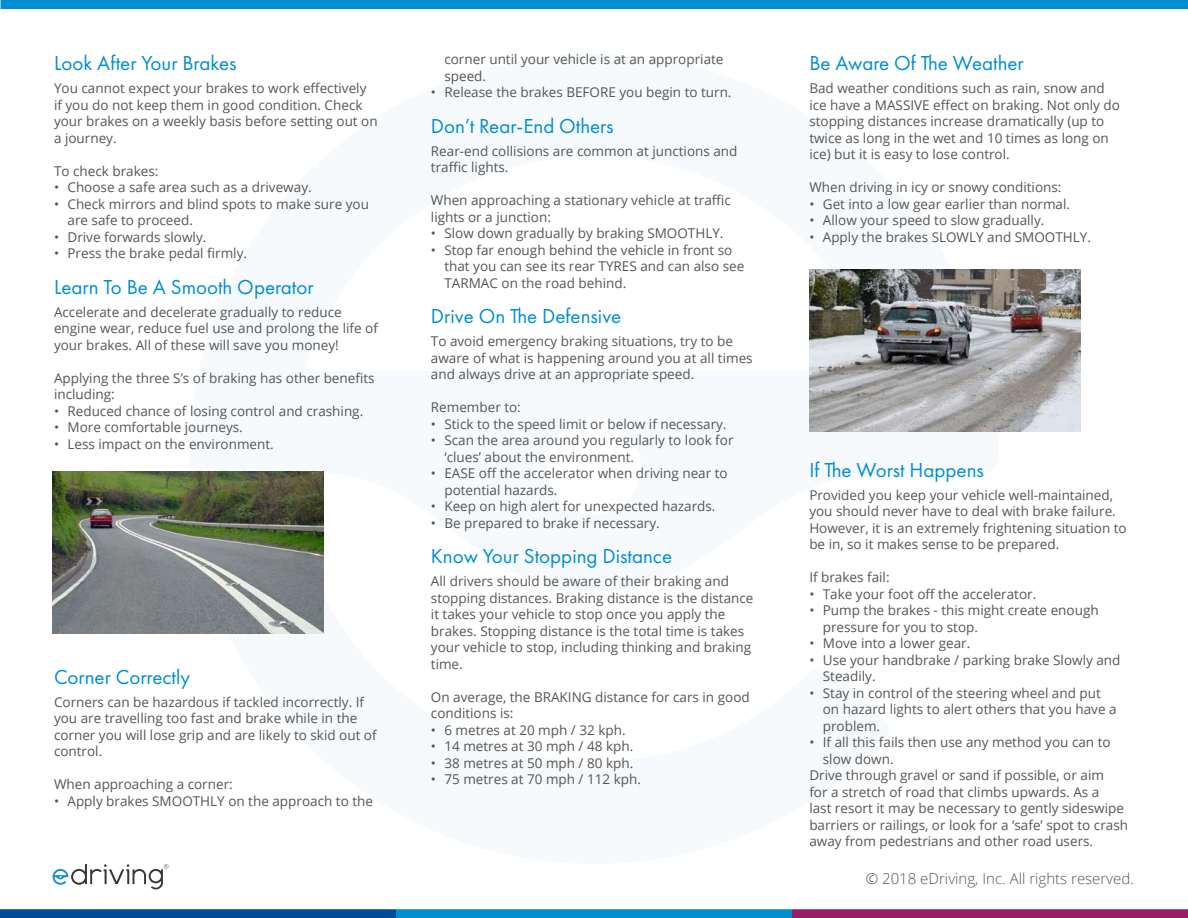
<style>
.page{position:relative;width:1188px;height:918px;background:#fff}
.page>*{position:absolute;margin:0;border:0;box-sizing:border-box;transform-origin:0 0}
.t1{font:21px "Futura PT";color:#008ed3}
.t2{font:300 15px "Open Sans";color:#545555}
.Body_Copy{font:13.5px/16.5px "Open Sans";color:#545555}
</style>
<div class="page">
<div style="left:0;top:909px;width:396px;height:9px;background:#004c97"></div>
<div style="left:396px;top:909px;width:396px;height:9px;background:#008ed3"></div>
<div style="left:792px;top:909px;width:396px;height:9px;background:#991e66"></div>
<div style="left:1px;top:0;width:1187px;height:9px;background:#008ed3"></div>
<svg style="left:52px;top:864px;width:117px;height:25px"></svg>
<img style="left:52px;top:471px;width:272px;height:162px">
<img style="left:809px;top:270px;width:271px;height:162px">
<p class="t1" style="left:54px;top:51px;width:184px">Look After Your Brakes</p>
<p class="Body_Copy" style="left:54px;top:80px;width:325px">You cannot expect your brakes to work effectively if you do not keep them in good condition. Check your brakes on a weekly basis before setting out on a journey.</p>
<p class="Body_Copy" style="left:54px;top:162px;width:106px">To check brakes:</p>
<p class="Body_Copy" style="left:54px;top:179px;width:259px">• Choose a safe area such as a driveway.</p>
<p class="Body_Copy" style="left:68px;top:195px;width:303px;text-indent:-14px">• Check mirrors and blind spots to make sure you are safe to proceed.</p>
<p class="Body_Copy" style="left:54px;top:228px;width:154px">• Drive forwards slowly.</p>
<p class="Body_Copy" style="left:54px;top:245px;width:195px">• Press the brake pedal firmly.</p>
<p class="t1" style="left:54px;top:274px;width:261px">Learn To Be A Smooth Operator</p>
<p class="Body_Copy" style="left:54px;top:303px;width:325px">Accelerate and decelerate gradually to reduce engine wear, reduce fuel use and prolong the life of your brakes. All of these will save you money!</p>
<p class="Body_Copy" style="left:54px;top:369px;width:322px">Applying the three S’s of braking has other benefits including:</p>
<p class="Body_Copy" style="left:54px;top:402px;width:311px">• Reduced chance of losing control and crashing.</p>
<p class="Body_Copy" style="left:54px;top:419px;width:190px">• More comfortable journeys.</p>
<p class="Body_Copy" style="left:54px;top:435px;width:221px">• Less impact on the environment.</p>
<p class="t1" style="left:54px;top:664px;width:138px">Corner Correctly</p>
<p class="Body_Copy" style="left:54px;top:693px;width:324px">Corners can be hazardous if tackled incorrectly. If you are travelling too fast and brake while in the corner you will lose grip and are likely to skid out of control.</p>
<p class="Body_Copy" style="left:54px;top:776px;width:180px">When approaching a corner:</p>
<p class="Body_Copy" style="left:54px;top:792px;width:320px">• Apply brakes SMOOTHLY on the approach to the</p>
<p class="Body_Copy" style="left:444px;top:51px;width:281px">corner until your vehicle is at an appropriate speed.</p>
<p class="Body_Copy" style="left:431px;top:84px;width:302px">• Release the brakes BEFORE you begin to turn.</p>
<p class="t1" style="left:431px;top:113px;width:184px">Don’t Rear-End Others</p>
<p class="Body_Copy" style="left:431px;top:142px;width:308px">Rear-end collisions are common at junctions and traffic lights.</p>
<p class="Body_Copy" style="left:431px;top:192px;width:301px">When approaching a stationary vehicle at traffic lights or a junction:</p>
<p class="Body_Copy" style="left:431px;top:225px;width:294px">• Slow down gradually by braking SMOOTHLY.</p>
<p class="Body_Copy" style="left:444px;top:241px;width:301px;text-indent:-14px">• Stop far enough behind the vehicle in front so that you can see its rear TYRES and can also see<br>TARMAC on the road behind.</p>
<p class="t1" style="left:431px;top:304px;width:192px">Drive On The Defensive</p>
<p class="Body_Copy" style="left:431px;top:333px;width:323px">To avoid emergency braking situations, try to be aware of what is happening around you at all times and always drive at an appropriate speed.</p>
<p class="Body_Copy" style="left:431px;top:399px;width:91px">Remember to:</p>
<p class="Body_Copy" style="left:431px;top:415px;width:297px">• Stick to the speed limit or below if necessary.</p>
<p class="Body_Copy" style="left:444px;top:432px;width:291px;text-indent:-14px">• Scan the area around you regularly to look for ‘clues’ about the environment.</p>
<p class="Body_Copy" style="left:444px;top:465px;width:285px;text-indent:-14px">• EASE off the accelerator when driving near to potential hazards.</p>
<p class="Body_Copy" style="left:431px;top:498px;width:286px">• Keep on high alert for unexpected hazards.</p>
<p class="Body_Copy" style="left:431px;top:514px;width:230px">• Be prepared to brake if necessary.</p>
<p class="t1" style="left:431px;top:544px;width:243px">Know Your Stopping Distance</p>
<p class="Body_Copy" style="left:431px;top:573px;width:324px">All drivers should be aware of their braking and stopping distances. Braking distance is the distance it takes your vehicle to stop once you apply the brakes. Stopping distance is the total time is takes your vehicle to stop, including thinking and braking time.</p>
<p class="Body_Copy" style="left:431px;top:688px;width:320px">On average, the BRAKING distance for cars in good conditions is:</p>
<p class="Body_Copy" style="left:431px;top:721px;width:196px">• 6 metres at 20 mph / 32 kph.</p>
<p class="Body_Copy" style="left:431px;top:738px;width:204px">• 14 metres at 30 mph / 48 kph.</p>
<p class="Body_Copy" style="left:431px;top:754px;width:204px">• 38 metres at 50 mph / 80 kph.</p>
<p class="Body_Copy" style="left:431px;top:771px;width:212px">• 75 metres at 70 mph / 112 kph.</p>
<p class="t1" style="left:809px;top:51px;width:216px">Be Aware Of The Weather</p>
<p class="Body_Copy" style="left:809px;top:80px;width:312px">Bad weather conditions such as rain, snow and ice have a MASSIVE effect on braking. Not only do stopping distances increase dramatically (up to twice as long in the wet and 10 times as long on ice) but it is easy to lose control.</p>
<p class="Body_Copy" style="left:809px;top:179px;width:254px">When driving in icy or snowy conditions:</p>
<p class="Body_Copy" style="left:809px;top:195px;width:262px">• Get into a low gear earlier than normal.</p>
<p class="Body_Copy" style="left:809px;top:212px;width:237px">• Allow your speed to slow gradually.</p>
<p class="Body_Copy" style="left:809px;top:228px;width:283px">• Apply the brakes SLOWLY and SMOOTHLY.</p>
<p class="t1" style="left:809px;top:457px;width:176px">If The Worst Happens</p>
<p class="Body_Copy" style="left:809px;top:486px;width:319px">Provided you keep your vehicle well-maintained, you should never have to deal with brake failure.<br>However, it is an extremely frightening situation to be in, so it makes sense to be prepared.</p>
<p class="Body_Copy" style="left:809px;top:569px;width:82px">If brakes fail:</p>
<p class="Body_Copy" style="left:809px;top:585px;width:228px">• Take your foot off the accelerator.</p>
<p class="Body_Copy" style="left:823px;top:602px;width:277px;text-indent:-14px">• Pump the brakes - this might create enough pressure for you to stop.</p>
<p class="Body_Copy" style="left:809px;top:635px;width:163px">• Move into a lower gear.</p>
<p class="Body_Copy" style="left:823px;top:651px;width:299px;text-indent:-14px">• Use your handbrake / parking brake Slowly and<br>Steadily.</p>
<p class="Body_Copy" style="left:823px;top:684px;width:295px;text-indent:-14px">• Stay in control of the steering wheel and put on hazard lights to alert others that you have a problem.</p>
<p class="Body_Copy" style="left:823px;top:734px;width:289px;text-indent:-14px">• If all this fails then use any method you can to slow down.</p>
<p class="Body_Copy" style="left:809px;top:767px;width:320px">Drive through gravel or sand if possible, or aim<br>for a stretch of road that climbs upwards. As a<br>last resort it may be necessary to gently sideswipe barriers or railings, or look for a ‘safe’ spot to crash away from pedestrians and other road users.</p>
<p class="t2" style="left:866px;top:868px;width:270px">© 2018 eDriving, Inc. All rights reserved.</p>
</div>
